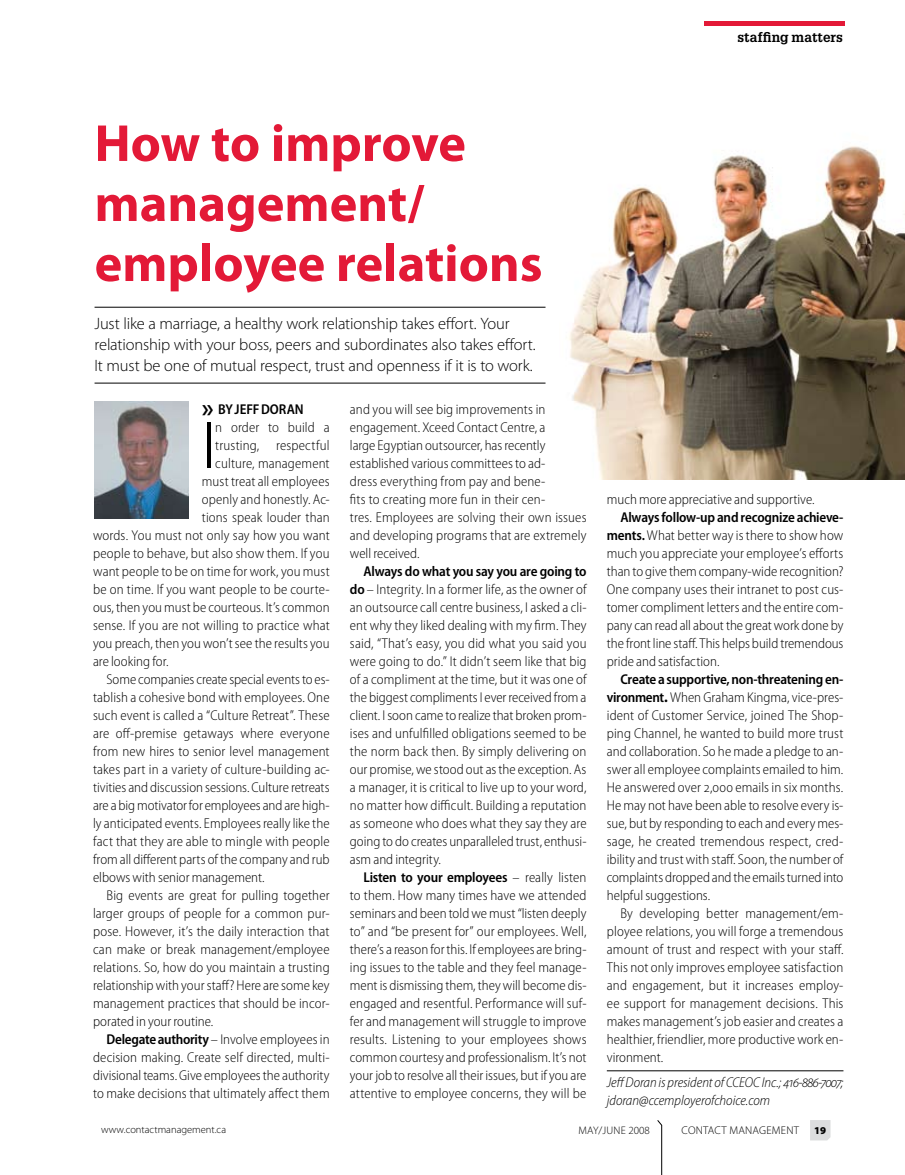
<style>
.page{position:relative;width:905px;height:1175px;background:#fff}
.page>*{position:absolute;margin:0;border:0;box-sizing:border-box;transform-origin:0 0}
.t1{font:300 semi-condensed 67.65px "Myriad Pro";color:#000}
.t2{font:700 52.5px/60px "Myriad Pro";color:#e31937}
.t3{font:300 16.5px/21px "Myriad Pro";letter-spacing:-.01em;color:#000}
.t4{font:300 semi-condensed 14.25px/18px "Myriad Pro";letter-spacing:.005em;color:#000;text-align:justify}
.t5{font:italic 300 semi-condensed 14.25px/18px "Myriad Pro";color:#000}
.t6{font:600 semi-condensed 14.25px "Myriad Pro";color:#000}
.t7{font:700 13.5px "Glypha LT Std";letter-spacing:.005em;color:#000}
.t8{font:300 11.25px "Myriad Pro";letter-spacing:.02em;color:#000}
.t9{font:300 10.95px "Myriad Pro";color:#000}
.t10{font:300 10.5px "Myriad Pro";color:#000}
.t11{font:900 10.5px "Myriad Pro";color:#000}
.s1{font-stretch:normal;font-size:27px}
.s2{font-weight:600}
.s3{font-weight:700;font-stretch:normal}
</style>
<div class="page">
<svg style="left:810px;top:1120px;width:20px;height:20px"></svg>
<svg style="left:657px;top:1120px;width:5px;height:54px"></svg>
<div style="left:704px;top:21px;width:140px;height:5px;background:#e31937"></div>
<hr style="left:606px;top:1070px;width:237px;height:1px;background:#000">
<hr style="left:94px;top:307px;width:451px;height:1px;background:#000">
<hr style="left:94px;top:383px;width:451px;height:1px;background:#000">
<img style="left:569px;top:146px;width:335px;height:333px">
<img style="left:94px;top:401px;width:94px;height:117px">
<p class="t7" style="left:737px;top:29px;width:107px">staffing matters</p>
<h2 class="t2" style="left:94px;top:111px;width:449px">How to improve management/ employee relations</h2>
<p class="t3" style="left:94px;top:313px;width:443px">Just like a marriage, a healthy work relationship takes effort. Your relationship with your boss, peers and subordinates also takes effort.<br>It must be one of mutual respect, trust and openness if it is to work.</p>
<p class="t6" style="left:202px;top:401px;width:103px"><span class="s1">»</span> By Jeff Doran</p>
<h1 class="t1" style="left:202px;top:409px;width:15px">I</h1>
<p class="t4" style="left:215px;top:419px;width:116px">n order to build a</p>
<p class="t4" style="left:215px;top:437px;width:116px">trusting, respectful</p>
<p class="t4" style="left:215px;top:455px;width:116px">culture, management</p>
<p class="t4" style="left:202px;top:473px;width:129px">must treat all employees</p>
<p class="t4" style="left:202px;top:491px;width:129px">openly and honestly. Ac-</p>
<p class="t4" style="left:202px;top:509px;width:129px">tions speak louder than</p>
<p class="t4" style="left:93px;top:527px;width:238px">words. You must not only say how you want</p>
<p class="t4" style="left:93px;top:545px;width:238px">people to behave, but also show them. If you</p>
<p class="t4" style="left:93px;top:563px;width:238px">want people to be on time for work, you must</p>
<p class="t4" style="left:93px;top:581px;width:238px">be on time. If you want people to be courte-</p>
<p class="t4" style="left:93px;top:599px;width:238px">ous, then you must be courteous. It’s common</p>
<p class="t4" style="left:93px;top:617px;width:238px">sense. If you are not willing to practice what</p>
<p class="t4" style="left:93px;top:635px;width:238px">you preach, then you won’t see the results you</p>
<p class="t4" style="left:93px;top:653px;width:77px">are looking for.</p>
<p class="t4" style="left:106px;top:671px;width:224px">Some companies create special events to es-</p>
<p class="t4" style="left:93px;top:689px;width:238px">tablish a cohesive bond with employees. One</p>
<p class="t4" style="left:93px;top:707px;width:238px">such event is called a “Culture Retreat”. These</p>
<p class="t4" style="left:93px;top:725px;width:238px">are off-premise getaways where everyone</p>
<p class="t4" style="left:93px;top:743px;width:238px">from new hires to senior level management</p>
<p class="t4" style="left:93px;top:761px;width:238px">takes part in a variety of culture-building ac-</p>
<p class="t4" style="left:93px;top:779px;width:238px">tivities and discussion sessions. Culture retreats</p>
<p class="t4" style="left:93px;top:797px;width:238px">are a big motivator for employees and are high-</p>
<p class="t4" style="left:93px;top:815px;width:238px">ly anticipated events. Employees really like the</p>
<p class="t4" style="left:93px;top:833px;width:238px">fact that they are able to mingle with people</p>
<p class="t4" style="left:93px;top:851px;width:238px">from all different parts of the company and rub</p>
<p class="t4" style="left:93px;top:868px;width:173px">elbows with senior management.</p>
<p class="t4" style="left:106px;top:886px;width:224px">Big events are great for pulling together</p>
<p class="t4" style="left:93px;top:904px;width:238px">larger groups of people for a common pur-</p>
<p class="t4" style="left:93px;top:922px;width:238px">pose. However, it’s the daily interaction that</p>
<p class="t4" style="left:93px;top:940px;width:238px">can make or break management/employee</p>
<p class="t4" style="left:93px;top:958px;width:238px">relations. So, how do you maintain a trusting</p>
<p class="t4" style="left:93px;top:976px;width:238px">relationship with your staff? Here are some key</p>
<p class="t4" style="left:93px;top:994px;width:238px">management practices that should be incor-</p>
<p class="t4" style="left:93px;top:1012px;width:122px">porated in your routine.</p>
<p class="t4" style="left:106px;top:1030px;width:224px"><span class="s2">Delegate authority</span> – Involve employees in</p>
<p class="t4" style="left:93px;top:1048px;width:238px">decision making. Create self directed, multi-</p>
<p class="t4" style="left:93px;top:1066px;width:238px">divisional teams. Give employees the authority</p>
<p class="t4" style="left:93px;top:1084px;width:238px">to make decisions that ultimately affect them</p>
<p class="t4" style="left:350px;top:400px;width:238px;text-align:left">and you will see big improvements in engagement. Xceed Contact Centre, a<br>large Egyptian outsourcer, has recently established various committees to ad-<br>dress everything from pay and bene-<br>fits to creating more fun in their cen-<br>tres. Employees are solving their own issues and developing programs that are extremely well received.</p>
<p class="t4" style="left:350px;top:562px;width:238px;text-indent:13px"><span class="s2">Always do what you say you are going to do</span> – Integrity. In a former life, as the owner of an outsource call centre business, I asked a cli&shy;ent why they liked dealing with my firm. They said, “That’s easy, you did what you said you were going to do.” It didn’t seem like that big of a compliment at the time, but it was one of the biggest compliments I ever received from a client. I soon came to realize that broken prom&shy;ises and unfulfilled obligations seemed to be the norm back then. By simply delivering on our promise, we stood out as the exception. As a manager, it is critical to live up to your word, no matter how difficult. Building a reputation as someone who does what they say they are going to do creates unparalleled trust, enthusi&shy;asm and integrity.</p>
<p class="t4" style="left:350px;top:868px;width:238px;text-indent:13px"><span class="s2">Listen to your employees</span> – really listen to them. How many times have we attended seminars and been told we must “listen deeply to” and “be present for” our employees. Well, there’s a reason for this. If employees are bring&shy;ing issues to the table and they feel manage&shy;ment is dismissing them, they will become dis&shy;engaged and resentful. Performance will suf&shy;fer and management will struggle to improve results. Listening to your employees shows common courtesy and professionalism. It’s not your job to resolve all their issues, but if you are attentive to employee concerns, they will be</p>
<p class="t4" style="left:606px;top:491px;width:209px">much more appreciative and supportive.</p>
<p class="t4" style="left:606px;top:509px;width:238px;text-indent:13px"><span class="s2">Always follow-up and recognize achieve&shy;ments.</span>What better way is there to show how much you appreciate your employee’s efforts than to give them company-wide recognition?<br>One company uses their intranet to post cus&shy;tomer compliment letters and the entire com&shy;pany can read all about the great work done by the front line staff. This helps build tremendous pride and satisfaction.</p>
<p class="t4" style="left:606px;top:671px;width:238px;text-indent:13px"><span class="s2">Create a supportive, non-threatening en&shy;vironment</span><span class="s3">.</span> When Graham Kingma, vice-pres&shy;ident of Customer Service, joined The Shop&shy;ping Channel, he wanted to build more trust and collaboration. So he made a pledge to an&shy;swer all employee complaints emailed to him.<br>He answered over 2,000 emails in six months.<br>He may not have been able to resolve every is&shy;sue, but by responding to each and every mes&shy;sage, he created tremendous respect, cred&shy;ibility and trust with staff. Soon, the number of complaints dropped and the emails turned into helpful suggestions.</p>
<p class="t4" style="left:606px;top:905px;width:238px;text-indent:13px">By developing better management/em&shy;ployee relations, you will forge a tremendous amount of trust and respect with your staff.<br>This not only improves employee satisfaction and engagement, but it increases employ&shy;ee support for management decisions. This makes management’s job easier and creates a healthier, friendlier, more productive work en&shy;vironment.</p>
<p class="t5" style="left:606px;top:1073px;width:238px">Jeff Doran is president of CCEOC Inc.; 416-886-7007; jdoran@ccemployerofchoice.com</p>
<p class="t10" style="left:101px;top:1123px;width:126px">www.contactmanagement.ca</p>
<p class="t9" style="left:578px;top:1124px;width:73px">may/june 2008</p>
<p class="t8" style="left:681px;top:1123px;width:119px">Contact Management</p>
<p class="t11" style="left:814px;top:1124px;width:14px">19</p>
</div>
